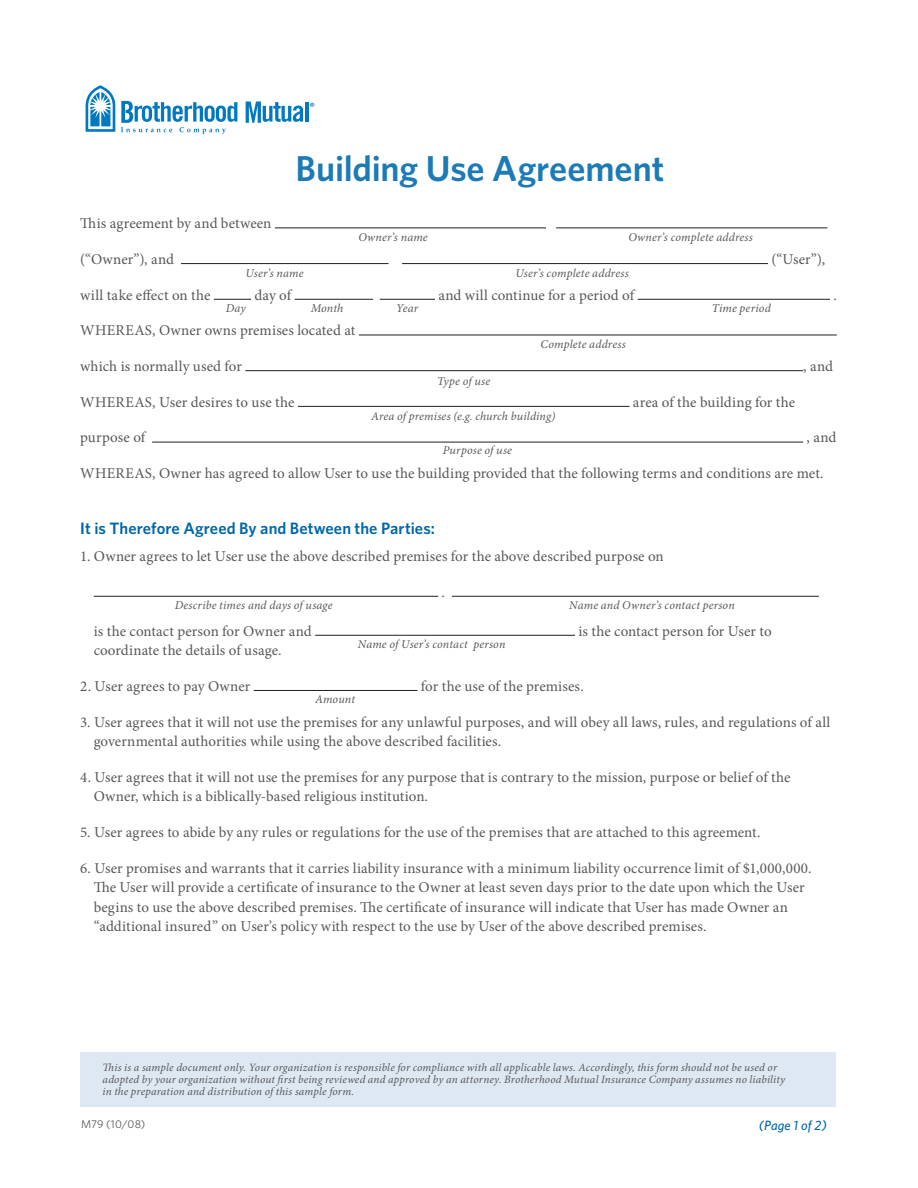
<style>
.page{position:relative;width:918px;height:1188px;background:#fff}
.page>*{position:absolute;margin:0;border:0;box-sizing:border-box;transform-origin:0 0}
.t1{font:600 36px "Whitney";letter-spacing:-.005em;color:#1c7bb7}
.t2{font:600 16.5px "Whitney";letter-spacing:.005em;color:#0068a9}
.t3{font:15px/19.5px "Minion Pro";letter-spacing:.01em;color:#57585a}
.t4{font:italic 500 13.5px "Whitney";letter-spacing:.005em;color:#0068a9}
.t5{font:italic 12px "Minion Pro";letter-spacing:.015em;color:#57585a}
.t6{font:italic 11.25px/12px "Minion Pro";letter-spacing:.015em;color:#57585a}
.t7{font:11.25px "Whitney";letter-spacing:.015em;color:#57585a}
</style>
<div class="page">
<div style="left:80px;top:1052px;width:756px;height:55px;background:#dee8f3"></div>
<hr style="left:305px;top:102px;width:3px;height:20px;background:#0079c2">
<svg style="left:246px;top:101px;width:57px;height:22px"></svg>
<svg style="left:85px;top:85px;width:152px;height:49px"></svg>
<svg style="left:310px;top:103px;width:4px;height:4px"></svg>
<hr style="left:275px;top:228px;width:271px;height:1px;background:#231f20">
<hr style="left:556px;top:228px;width:271px;height:1px;background:#231f20">
<hr style="left:181px;top:263px;width:208px;height:1px;background:#231f20">
<hr style="left:402px;top:263px;width:366px;height:1px;background:#231f20">
<hr style="left:214px;top:299px;width:37px;height:1px;background:#231f20">
<hr style="left:295px;top:299px;width:78px;height:1px;background:#231f20">
<hr style="left:380px;top:299px;width:55px;height:1px;background:#231f20">
<hr style="left:638px;top:299px;width:192px;height:1px;background:#231f20">
<hr style="left:359px;top:335px;width:478px;height:1px;background:#231f20">
<hr style="left:245px;top:370px;width:558px;height:1px;background:#231f20">
<hr style="left:298px;top:406px;width:332px;height:1px;background:#231f20">
<hr style="left:152px;top:442px;width:651px;height:1px;background:#231f20">
<hr style="left:94px;top:596px;width:344px;height:1px;background:#231f20">
<hr style="left:452px;top:596px;width:367px;height:1px;background:#231f20">
<hr style="left:315px;top:635px;width:260px;height:1px;background:#231f20">
<hr style="left:254px;top:690px;width:164px;height:1px;background:#231f20">
<h1 class="t1" style="left:296px;top:147px;width:370px">Building Use Agreement</h1>
<p class="t3" style="left:80px;top:214px;width:193px">This agreement by and between</p>
<p class="t3" style="left:80px;top:249px;width:95px">(“Owner”), and</p>
<p class="t3" style="left:771px;top:249px;width:55px">(“User”),</p>
<p class="t3" style="left:80px;top:285px;width:132px">will take effect on the</p>
<p class="t3" style="left:254px;top:285px;width:38px">day of</p>
<p class="t3" style="left:438px;top:285px;width:197px">and will continue for a period of</p>
<p class="t3" style="left:833px;top:285px;width:5px">.</p>
<p class="t3" style="left:80px;top:321px;width:277px">WHEREAS, Owner owns premises located at</p>
<p class="t3" style="left:80px;top:357px;width:163px">which is normally used for</p>
<p class="t3" style="left:803px;top:357px;width:31px">, and</p>
<p class="t3" style="left:80px;top:392px;width:216px">WHEREAS, User desires to use the</p>
<p class="t3" style="left:633px;top:392px;width:164px">area of the building for the</p>
<p class="t3" style="left:80px;top:428px;width:67px">purpose of</p>
<p class="t3" style="left:807px;top:428px;width:31px">, and</p>
<p class="t3" style="left:80px;top:464px;width:745px">WHEREAS, Owner has agreed to allow User to use the building provided that the following terms and conditions are met.</p>
<p class="t5" style="left:359px;top:229px;width:71px">Owner’s name</p>
<p class="t5" style="left:629px;top:229px;width:126px">Owner’s complete address</p>
<p class="t5" style="left:245px;top:265px;width:60px">User’s name</p>
<p class="t5" style="left:515px;top:265px;width:115px">User’s complete address</p>
<p class="t5" style="left:226px;top:300px;width:21px">Day</p>
<p class="t5" style="left:311px;top:300px;width:34px">Month</p>
<p class="t5" style="left:396px;top:300px;width:24px">Year</p>
<p class="t5" style="left:712px;top:300px;width:60px">Time period</p>
<p class="t5" style="left:541px;top:336px;width:87px">Complete address</p>
<p class="t5" style="left:437px;top:373px;width:55px">Type of use</p>
<p class="t5" style="left:371px;top:408px;width:186px">Area of premises (e.g. church building)</p>
<p class="t5" style="left:443px;top:442px;width:71px">Purpose of use</p>
<p class="t2" style="left:80px;top:518px;width:356px">It is Therefore Agreed By and Between the Parties:</p>
<p class="t3" style="left:80px;top:546px;width:585px">1. Owner agrees to let User use the above described premises for the above described purpose on</p>
<p class="t3" style="left:442px;top:582px;width:5px">.</p>
<p class="t3" style="left:94px;top:621px;width:220px">is the contact person for Owner and</p>
<p class="t3" style="left:578px;top:621px;width:195px">is the contact person for User to</p>
<p class="t3" style="left:94px;top:641px;width:189px">coordinate the details of usage.</p>
<p class="t3" style="left:80px;top:676px;width:172px">2. User agrees to pay Owner</p>
<p class="t3" style="left:421px;top:676px;width:164px">for the use of the premises.</p>
<p class="t3" style="left:94px;top:712px;width:738px;text-indent:-14px">3. User agrees that it will not use the premises for any unlawful purposes, and will obey all laws, rules, and regulations of all governmental authorities while using the above described facilities.</p>
<p class="t3" style="left:94px;top:767px;width:698px;text-indent:-14px">4. User agrees that it will not use the premises for any purpose that is contrary to the mission, purpose or belief of the<br>Owner, which is a biblically-based religious institution.</p>
<p class="t3" style="left:80px;top:822px;width:682px">5. User agrees to abide by any rules or regulations for the use of the premises that are attached to this agreement.</p>
<p class="t3" style="left:94px;top:858px;width:719px;text-indent:-14px">6. User promises and warrants that it carries liability insurance with a minimum liability occurrence limit of $1,000,000.<br>The User will provide a certificate of insurance to the Owner at least seven days prior to the date upon which the User begins to use the above described premises. The certificate of insurance will indicate that User has made Owner an “additional insured” on User’s policy with respect to the use by User of the above described premises.</p>
<p class="t5" style="left:175px;top:597px;width:159px">Describe times and days of usage</p>
<p class="t5" style="left:569px;top:597px;width:167px">Name and Owner’s contact person</p>
<p class="t5" style="left:358px;top:636px;width:149px">Name of User’s contact person</p>
<p class="t5" style="left:315px;top:691px;width:42px">Amount</p>
<p class="t6" style="left:103px;top:1061px;width:684px">This is a sample document only. Your organization is responsible for compliance with all applicable laws. Accordingly, this form should not be used or adopted by your organization without first being reviewed and approved by an attorney. Brotherhood Mutual Insurance Company assumes no liability in the preparation and distribution of this sample form.</p>
<p class="t7" style="left:81px;top:1118px;width:66px">M79 (10/08)</p>
<p class="t4" style="left:759px;top:1117px;width:70px">(Page 1 of 2)</p>
</div>
